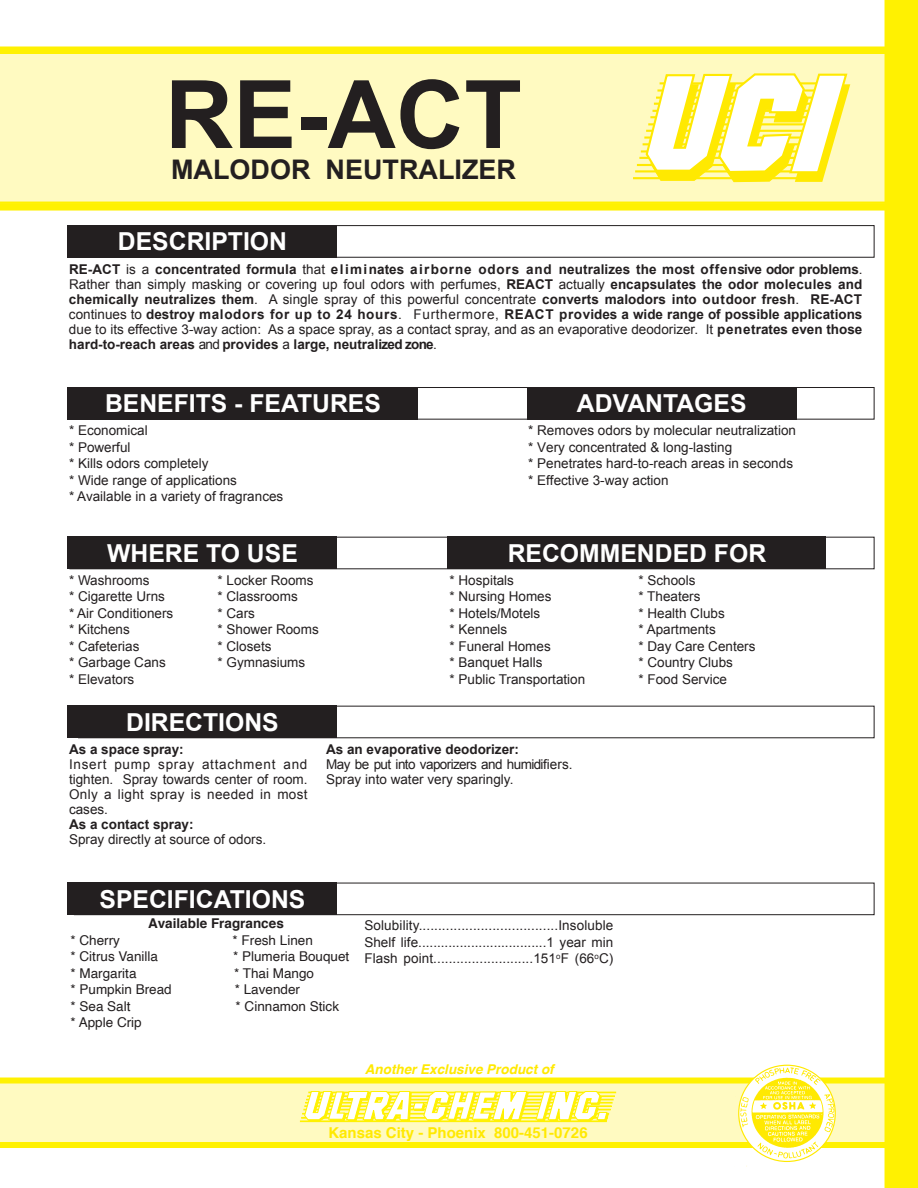
<style>
.page{position:relative;width:918px;height:1188px;background:#fff}
.page>*{position:absolute;margin:0;border:0;box-sizing:border-box;transform-origin:0 0}
.t1{font:700 94.5px "Arial";color:#231f20}
.t2{font:700 27px "Arial";color:#231f20}
.t3{font:700 24.75px "Arial";color:#fff}
.t4{font:700 15px "Helvetica";color:#ffe901}
.t5{font:13.5px/16.5px "Arial";color:#231f20}
.t6{font:700 13.5px/15px "Arial";color:#231f20;text-align:justify}
.t7{font:13.5px "Helvetica";color:#231f20}
.t8{font:italic 700 13.5px "Helvetica";color:#ffe901}
.t9{font:700 13.5px "Helvetica";color:#231f20}
.s1{font-weight:400}
</style>
<div class="page">
<div style="left:0;top:1084px;width:885px;height:58px;background:#fffac1"></div>
<div style="left:0;top:54px;width:885px;height:149px;background:#fffac1"></div>
<div style="left:885px;top:0;width:33px;height:1188px;background:#fff101"></div>
<div style="left:0;top:46px;width:907px;height:8px;background:#fff101"></div>
<div style="left:0;top:203px;width:918px;height:8px;background:#fff101"></div>
<div style="left:0;top:1078px;width:908px;height:6px;background:#fff101"></div>
<div style="left:0;top:1142px;width:908px;height:6px;background:#fff101"></div>
<img style="left:733px;top:1065px;width:107px;height:102px">
<hr style="left:643px;top:143px;width:170px;height:2px;background:#ffe901">
<hr style="left:641px;top:150px;width:169px;height:3px;background:#ffe901">
<hr style="left:639px;top:157px;width:178px;height:2px;background:#ffe901">
<hr style="left:637px;top:164px;width:174px;height:2px;background:#ffe901">
<hr style="left:635px;top:170px;width:177px;height:2px;background:#ffe901">
<hr style="left:633px;top:177px;width:171px;height:2px;background:#ffe901">
<svg style="left:644px;top:72px;width:206px;height:111px"></svg>
<div style="left:82px;top:225px;width:792px;height:33px;border:1px solid #231f20"></div>
<div style="left:74px;top:883px;width:800px;height:32px;border:1px solid #231f20"></div>
<div style="left:72px;top:387px;width:802px;height:33px;border:1px solid #231f20"></div>
<div style="left:68px;top:225px;width:270px;height:33px;background:#231f20"></div>
<div style="left:68px;top:387px;width:350px;height:33px;background:#231f20"></div>
<div style="left:527px;top:387px;width:270px;height:33px;background:#231f20"></div>
<div style="left:68px;top:537px;width:270px;height:32px;background:#231f20"></div>
<div style="left:448px;top:537px;width:378px;height:32px;background:#231f20"></div>
<div style="left:68px;top:706px;width:270px;height:32px;background:#231f20"></div>
<div style="left:68px;top:883px;width:270px;height:32px;background:#231f20"></div>
<div style="left:309px;top:1092px;width:307px;height:1px;border:1px solid #fff101"></div>
<div style="left:307px;top:1095px;width:308px;height:2px;border:1px solid #fff101"></div>
<div style="left:306px;top:1099px;width:307px;height:1px;border:1px solid #fff101"></div>
<div style="left:305px;top:1102px;width:307px;height:1px;border:1px solid #fff101"></div>
<div style="left:305px;top:1105px;width:307px;height:2px;border:1px solid #fff101"></div>
<div style="left:304px;top:1109px;width:306px;height:1px;border:1px solid #fff101"></div>
<div style="left:302px;top:1113px;width:307px;height:1px;border:1px solid #fff101"></div>
<div style="left:301px;top:1117px;width:307px;height:2px;border:1px solid #fff101"></div>
<div style="left:300px;top:1121px;width:307px;height:1px;border:1px solid #fff101"></div>
<svg style="left:304px;top:1091px;width:225px;height:31px"></svg>
<svg style="left:535px;top:1091px;width:74px;height:31px"></svg>
<h1 class="t1" style="left:165px;top:53px;width:358px">RE-ACT</h1>
<h2 class="t2" style="left:171px;top:152px;width:346px">MALODOR NEUTRALIZER</h2>
<h3 class="t3" style="left:118px;top:225px;width:171px">DESCRIPTION</h3>
<p class="t6" style="left:69px;top:262px;width:795px">RE-ACT <span class="s1">is a</span> concentrated formula <span class="s1">that</span> eliminates airborne odors and neutralizes the most offensive odor problems<span class="s1">.<br>Rather than simply masking or covering up foul odors with perfumes,</span> REACT <span class="s1">actually</span> encapsulates the odor molecules and chemically neutralizes them<span class="s1">. A single spray of this powerful concentrate</span> converts malodors into outdoor fresh<span class="s1">.</span> RE-ACT <span class="s1">continues to</span> destroy malodors for up to 24 hours<span class="s1">. Furthermore,</span> REACT provides a wide range of possible applications <span class="s1">due to its effective 3-way action: As a space spray, as a contact spray, and as an evaporative deodorizer. It</span> penetrates even those hard-to-reach areas <span class="s1">and</span> provides <span class="s1">a</span> large, neutralized zone<span class="s1">.</span></p>
<h3 class="t3" style="left:105px;top:387px;width:277px">BENEFITS - FEATURES</h3>
<h3 class="t3" style="left:577px;top:387px;width:171px">ADVANTAGES</h3>
<p class="t5" style="left:69px;top:422px;width:216px">* Economical<br>* Powerful<br>* Kills odors completely<br>* Wide range of applications<br>* Available in a variety of fragrances</p>
<p class="t5" style="left:528px;top:422px;width:269px">* Removes odors by molecular neutralization * Very concentrated &amp; long-lasting<br>* Penetrates hard-to-reach areas in seconds * Effective 3-way action</p>
<h3 class="t3" style="left:107px;top:537px;width:192px">WHERE TO USE</h3>
<h3 class="t3" style="left:508px;top:537px;width:260px">RECOMMENDED FOR</h3>
<p class="t5" style="left:69px;top:572px;width:82px">* Washrooms</p>
<p class="t5" style="left:218px;top:572px;width:98px">* Locker Rooms</p>
<p class="t5" style="left:69px;top:588px;width:98px">* Cigarette Urns</p>
<p class="t5" style="left:218px;top:588px;width:82px">* Classrooms</p>
<p class="t5" style="left:69px;top:605px;width:106px">* Air Conditioners</p>
<p class="t5" style="left:218px;top:605px;width:39px">* Cars</p>
<p class="t5" style="left:69px;top:621px;width:62px">* Kitchens</p>
<p class="t5" style="left:218px;top:621px;width:103px">* Shower Rooms</p>
<p class="t5" style="left:69px;top:638px;width:72px">* Cafeterias</p>
<p class="t5" style="left:218px;top:638px;width:56px">* Closets</p>
<p class="t5" style="left:69px;top:654px;width:98px">* Garbage Cans</p>
<p class="t5" style="left:218px;top:654px;width:89px">* Gymnasiums</p>
<p class="t5" style="left:69px;top:671px;width:67px">* Elevators</p>
<h3 class="t3" style="left:126px;top:706px;width:154px">DIRECTIONS</h3>
<p class="t5" style="left:449px;top:572px;width:66px">* Hospitals</p>
<p class="t5" style="left:638px;top:572px;width:59px">* Schools</p>
<p class="t5" style="left:449px;top:588px;width:104px">* Nursing Homes</p>
<p class="t5" style="left:638px;top:588px;width:64px">* Theaters</p>
<p class="t5" style="left:449px;top:605px;width:92px">* Hotels/Motels</p>
<p class="t5" style="left:638px;top:605px;width:88px">* Health Clubs</p>
<p class="t5" style="left:449px;top:621px;width:59px">* Kennels</p>
<p class="t5" style="left:638px;top:621px;width:79px">* Apartments</p>
<p class="t5" style="left:449px;top:638px;width:103px">* Funeral Homes</p>
<p class="t5" style="left:638px;top:638px;width:119px">* Day Care Centers</p>
<p class="t5" style="left:449px;top:654px;width:95px">* Banquet Halls</p>
<p class="t5" style="left:638px;top:654px;width:96px">* Country Clubs</p>
<p class="t5" style="left:449px;top:671px;width:137px">* Public Transportation</p>
<p class="t5" style="left:638px;top:671px;width:90px">* Food Service</p>
<p class="t6" style="left:69px;top:742px;width:116px">As a space spray:</p>
<p class="t5" style="left:69px;top:757px;width:240px;line-height:15px;text-align:justify">Insert pump spray attachment and tighten. Spray towards center of room.<br>Only a light spray is needed in most cases.</p>
<p class="t6" style="left:69px;top:817px;width:126px">As a contact spray:</p>
<p class="t5" style="left:69px;top:831px;width:199px">Spray directly at source of odors.</p>
<p class="t6" style="left:326px;top:742px;width:194px">As an evaporative deodorizer:</p>
<p class="t5" style="left:326px;top:757px;width:248px;line-height:15px">May be put into vaporizers and humidifiers.<br>Spray into water very sparingly.</p>
<h3 class="t3" style="left:100px;top:883px;width:207px">SPECIFICATIONS</h3>
<p class="t9" style="left:148px;top:915px;width:137px">Available Fragrances</p>
<p class="t7" style="left:71px;top:930px;width:51px">* Cherry</p>
<p class="t7" style="left:233px;top:930px;width:82px">* Fresh Linen</p>
<p class="t7" style="left:71px;top:946px;width:89px">* Citrus Vanilla</p>
<p class="t7" style="left:233px;top:946px;width:118px">* Plumeria Bouquet</p>
<p class="t7" style="left:71px;top:963px;width:68px">* Margarita</p>
<p class="t7" style="left:234px;top:963px;width:81px">* Thai Mango</p>
<p class="t7" style="left:71px;top:979px;width:103px">* Pumpkin Bread</p>
<p class="t7" style="left:235px;top:979px;width:67px">* Lavender</p>
<p class="t7" style="left:71px;top:996px;width:62px">* Sea Salt</p>
<p class="t7" style="left:236px;top:996px;width:105px">* Cinnamon Stick</p>
<p class="t7" style="left:71px;top:1012px;width:73px">* Apple Crip</p>
<p class="t5" style="left:364px;top:918px;width:251px;text-align:justify">Solubility....................................Insoluble Shelf life..................................1 year min Flash point..........................151<sup>o</sup>F (66<sup>o</sup>C)</p>
<p class="t8" style="left:365px;top:1058px;width:191px">Another Exclusive Product of</p>
<p class="t4" style="left:328px;top:1123px;width:261px">Kansas City - Phoenix 800-451-0726</p>
</div>
